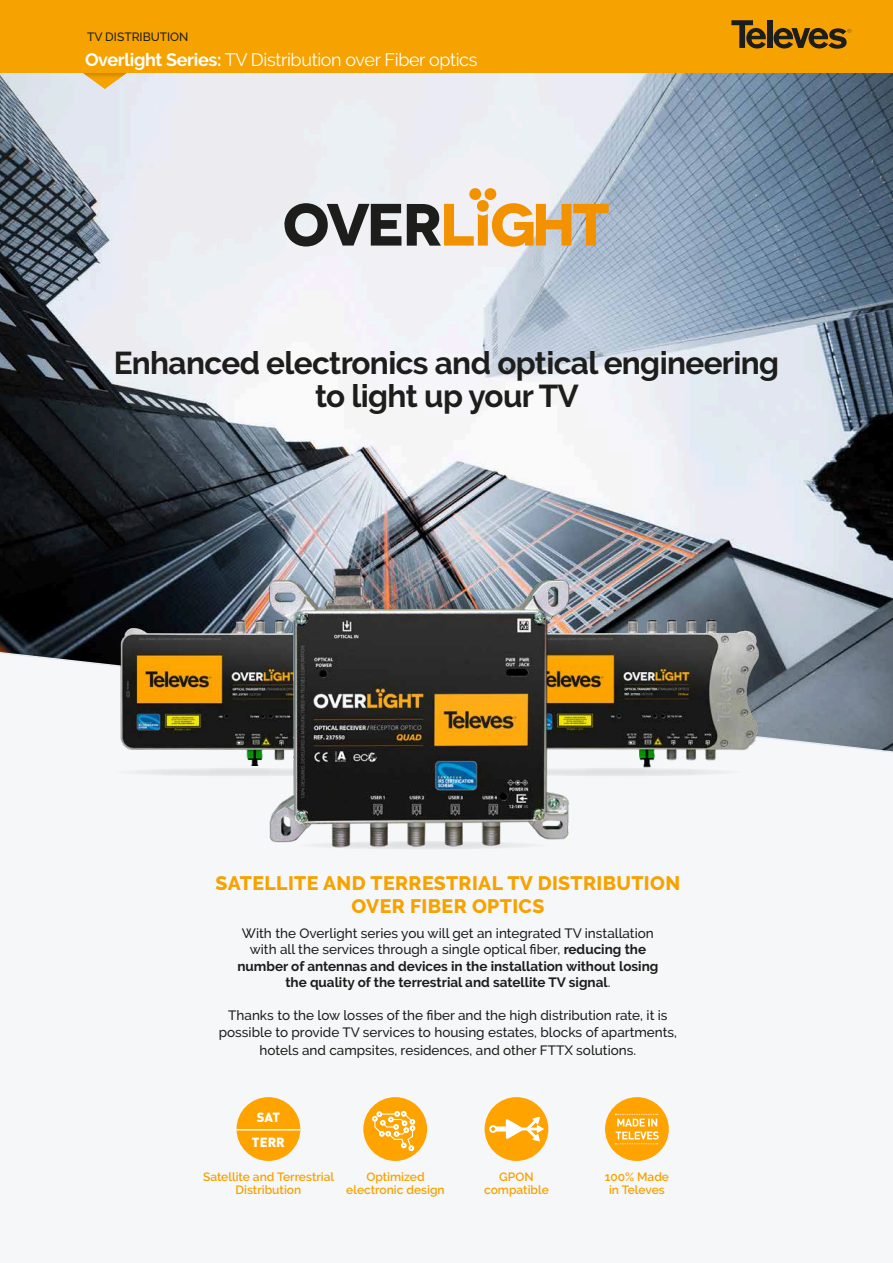
<style>
.page{position:relative;width:893px;height:1263px;background:#fff}
.page>*{position:absolute;margin:0;border:0;box-sizing:border-box;transform-origin:0 0}
.t1{font:700 31.5px/33px "Raleway";letter-spacing:-.02em;color:#1d1d1b;text-align:center}
.t2{font:800 19.5px/22.5px "Raleway";letter-spacing:.02em;color:#f6a200;text-align:center}
.t3{font:18px "Raleway";letter-spacing:-.02em;color:#fff}
.t4{font:700 13.5px/16.5px "Raleway";color:#1d1d1b;text-align:center}
.t5{font:500 13.5px/16.5px "Raleway";color:#1d1d1b;text-align:center}
.t6{font:900 13.2px/25px "DIN Pro";color:#fff;text-align:center}
.t7{font:600 12px/13.5px "Raleway";color:#f6a200;text-align:center}
.t8{font:500 12px "Raleway";color:#1d1d1b}
.s1{font-weight:700}
.s2{font-weight:500}
</style>
<div class="page">
<img style="left:0;top:72px;width:893px;height:578px">
<div style="left:0;top:650px;width:893px;height:511px;background:#f6f7f9"></div>
<svg style="left:284px;top:203px;width:117px;height:43px"></svg>
<svg style="left:407px;top:187px;width:202px;height:60px"></svg>
<div style="left:363px;top:1097px;width:64px;height:64px;background:#ffa300;border-radius:50%"></div>
<svg style="left:372px;top:1111px;width:43px;height:40px"></svg>
<div style="left:605px;top:1097px;width:64px;height:64px;background:#ffa300;border-radius:50%"></div>
<svg style="left:615px;top:1114px;width:44px;height:30px"></svg>
<div style="left:237px;top:1097px;width:63px;height:64px;background:#ffa300;border-radius:50%"></div>
<hr style="left:237px;top:1129px;width:63px;height:1px;background:#fff">
<div style="left:485px;top:1097px;width:63px;height:64px;background:#ffa300;border-radius:50%"></div>
<svg style="left:489px;top:1117px;width:55px;height:24px"></svg>
<div style="left:80px;top:70px;width:51px;height:21px;background:#1d1d1b;opacity:.18"></div>
<div style="left:0;top:0;width:893px;height:72px;background:#f6a200"></div>
<svg style="left:731px;top:20px;width:35px;height:29px"></svg>
<div style="left:767px;top:20px;width:5px;height:28px;background:#1d1d1b"></div>
<svg style="left:773px;top:28px;width:78px;height:21px"></svg>
<svg style="left:113px;top:768px;width:255px;height:8px"></svg>
<svg style="left:488px;top:768px;width:255px;height:8px"></svg>
<img style="left:116px;top:618px;width:141px;height:148px">
<img style="left:581px;top:609px;width:199px;height:160px">
<img style="left:257px;top:567px;width:324px;height:303px">
<p class="t8" style="left:87px;top:30px;width:103px">TV DISTRIBUTION</p>
<h3 class="t3" style="left:85px;top:49px;width:394px"><span class="s1">Overlight Series:</span> TV Distribution over Fiber optics</h3>
<h1 class="t1" style="left:114px;top:347px;width:667px">Enhanced electronics and optical engineering to light up your TV</h1>
<h2 class="t2" style="left:216px;top:872px;width:466px">SATELLITE AND TERRESTRIAL TV DISTRIBUTION<br>OVER FIBER OPTICS</h2>
<p class="t4" style="left:237px;top:925px;width:422px"><span class="s2">With the Overlight series you will get an integrated TV installation with all the services through a single optical fiber,</span> reducing the number of antennas and devices in the installation without losing the quality of the terrestrial and satellite TV signal<span class="s2">.</span></p>
<p class="t5" style="left:219px;top:1007px;width:460px">Thanks to the low losses of the fiber and the high distribution rate, it is possible to provide TV services to housing estates, blocks of apartments,</p>
<p class="t5" style="left:260px;top:1041px;width:378px">hotels and campsites, residences, and other FTTX solutions.</p>
<p class="t6" style="left:252px;top:1104px;width:34px">SAT<br>TERR</p>
<p class="t7" style="left:203px;top:1169px;width:133px">Satellite and Terrestrial<br>Distribution</p>
<p class="t7" style="left:346px;top:1169px;width:100px">Optimized electronic design</p>
<p class="t7" style="left:484px;top:1169px;width:66px">GPON compatible</p>
<p class="t7" style="left:605px;top:1169px;width:66px">100% Made in Televes</p>
</div>
